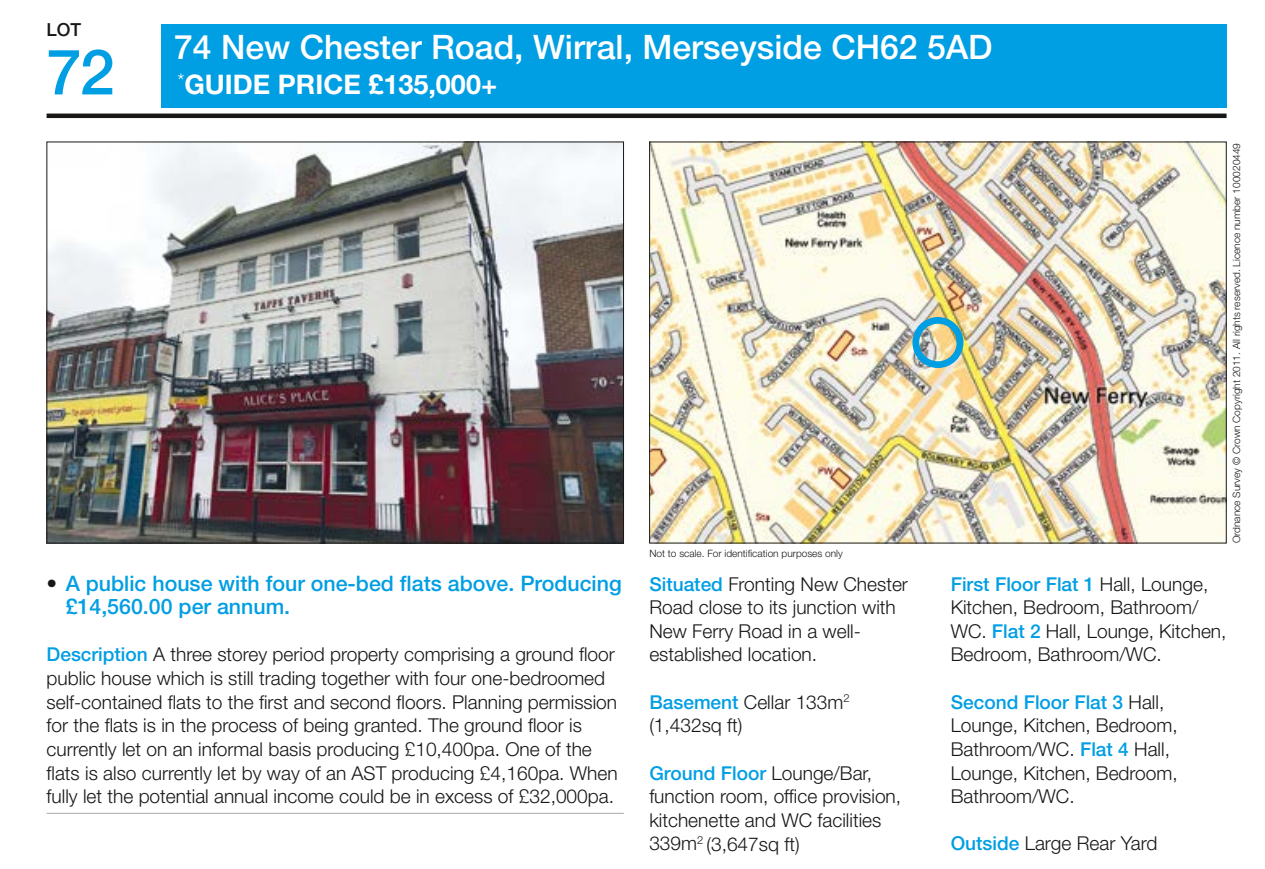
<style>
.page{position:relative;width:1265px;height:869px;background:#fff}
.page>*{position:absolute;margin:0;border:0;box-sizing:border-box;transform-origin:0 0}
.t1{font:500 63px "Helvetica Neue LT Std";color:#009ee3}
.t2{font:500 33.75px "Helvetica Neue LT Std";color:#fff}
.t3{font:700 27px "Helvetica Neue LT Std";color:#fff}
.t4{font:500 21.38px/23.6px "Helvetica Neue LT Std";color:#009ee3}
.t5{font:300 19.12px/23.6px "Helvetica Neue LT Std";color:#181716}
.t6{font:500 18px "Helvetica Neue LT Std";color:#181716}
.t7{font:300 10.12px "Helvetica Neue LT Std";color:#181716}
.s1{color:#181716}
.s2{font-weight:500;color:#009ee3}
</style>
<div class="page">
<div style="left:161px;top:24px;width:1065px;height:84px;background:#009ee3"></div>
<hr style="left:47px;top:114px;width:1179px;height:4px;background:#181716">
<img style="left:49px;top:144px;width:573px;height:397px">
<img style="left:651px;top:144px;width:573px;height:397px">
<hr style="left:47px;top:813px;width:577px;height:1px;background:#b1b2b3">
<div style="left:912px;top:317px;width:51px;height:51px;border:7px solid #009ee3;border-radius:50%"></div>
<p class="t6" style="left:47px;top:19px;width:36px">LOT</p>
<h1 class="t1" style="left:47px;top:34px;width:70px">72</h1>
<h2 class="t2" style="left:174px;top:27px;width:820px">74 New Chester Road, Wirral, Merseyside CH62 5AD</h2>
<h3 class="t3" style="left:177px;top:68px;width:321px"><sup>*</sup>GUIDE PRICE £135,000+</h3>
<p class="t4" style="left:66px;top:571px;width:557px;text-indent:-19px"><span class="s1">•</span> A public house with four one-bed flats above. Producing £14,560.00 per annum.</p>
<p class="t5" style="left:47px;top:642px;width:573px"><span class="s2">Description</span> A three storey period property comprising a ground floor public house which is still trading together with four one-bedroomed self-contained flats to the first and second floors. Planning permission for the flats is in the process of being granted. The ground floor is currently let on an informal basis producing £10,400pa. One of the flats is also currently let by way of an AST producing £4,160pa. When fully let the potential annual income could be in excess of £32,000pa.</p>
<p class="t7" style="left:649px;top:547px;width:195px">Not to scale. For identification purposes only</p>
<p class="t5" style="left:649px;top:571px;width:260px"><span class="s2">Situated</span> Fronting New Chester<br>Road close to its junction with<br>New Ferry Road in a well&shy;established location.</p>
<p class="t5" style="left:649px;top:690px;width:202px"><span class="s2">Basement</span> Cellar 133m<sup>2 </sup>(1,432sq ft)</p>
<p class="t5" style="left:649px;top:761px;width:253px"><span class="s2">Ground Floor</span> Lounge/Bar, function room, office provision, kitchenette and WC facilities<br>339m<sup>2</sup> (3,647sq ft)</p>
<p class="t7" style="left:1230px;top:543px;width:402px;rotate:-90deg">Ordnance Survey © Crown Copyright 2011. All rights reserved. Licence number 100020449</p>
<p class="t5" style="left:951px;top:572px;width:277px"><span class="s2">First Floor Flat 1</span> Hall, Lounge,<br>Kitchen, Bedroom, Bathroom/<br>WC. <span class="s2">Flat 2</span> Hall, Lounge, Kitchen,<br>Bedroom, Bathroom/WC.</p>
<p class="t5" style="left:951px;top:690px;width:229px"><span class="s2">Second Floor Flat 3</span> Hall,<br>Lounge, Kitchen, Bedroom,<br>Bathroom/WC. <span class="s2">Flat 4</span> Hall,<br>Lounge, Kitchen, Bedroom,<br>Bathroom/WC.</p>
<p class="t5" style="left:951px;top:831px;width:208px"><span class="s2">Outside</span> Large Rear Yard</p>
</div>
